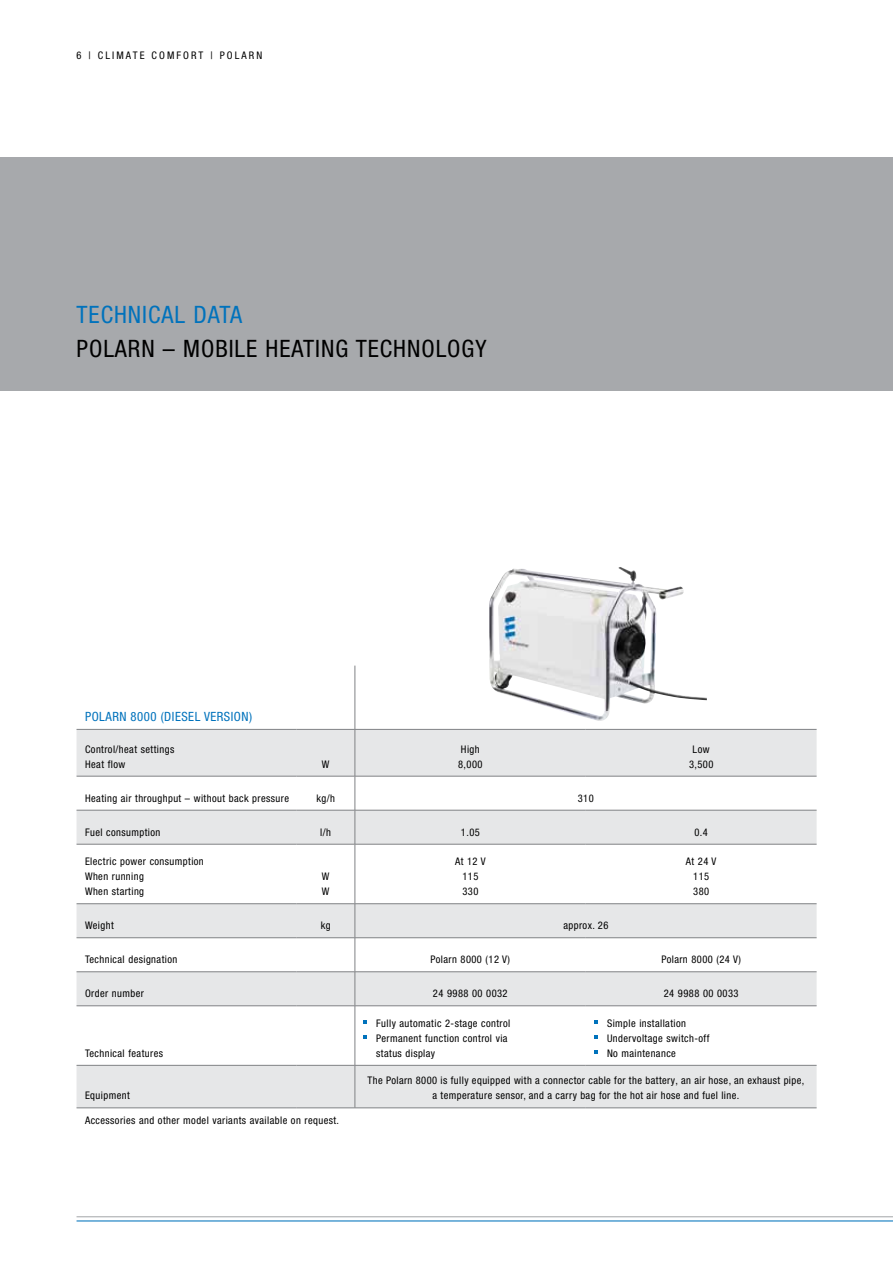
<style>
.page{position:relative;width:893px;height:1263px;background:#fff}
.page>*{position:absolute;margin:0;border:0;box-sizing:border-box;transform-origin:0 0}
.t1{font:condensed 24px "Helvetica Neue LTW1 G";color:#000}
.t2{font:condensed 24px "Helvetica Neue LTW1 G";letter-spacing:.04em;color:#0072bc}
.t3{font:condensed 12.75px "Helvetica Neue LTW1 G";color:#0072bc}
.t4{font:condensed 10.5px/15px "Helvetica Neue LTW1 G";letter-spacing:.04em;color:#000}
.t5{font:condensed 10.5px "Helvetica Neue LTW1 G";letter-spacing:.2em;color:#000}
</style>
<div class="page">
<hr style="left:77px;top:1216px;width:816px;height:1px;background:#a7a9ac">
<hr style="left:77px;top:1220px;width:816px;height:1px;background:#0072bc">
<div style="left:0;top:157px;width:893px;height:234px;background:#a7a9ac"></div>
<svg style="left:77px;top:730px;width:740px;height:377px;fill:#e6e7e8"></svg>
<hr style="left:77px;top:729px;width:220px;height:1px;background:#808285">
<hr style="left:297px;top:729px;width:58px;height:1px;background:#808285">
<hr style="left:355px;top:729px;width:231px;height:1px;background:#808285">
<hr style="left:586px;top:729px;width:231px;height:1px;background:#808285">
<hr style="left:355px;top:729px;width:1px;height:47px;background:#808285">
<hr style="left:297px;top:776px;width:58px;height:1px;background:#808285">
<hr style="left:355px;top:776px;width:231px;height:1px;background:#808285">
<hr style="left:355px;top:776px;width:1px;height:34px;background:#808285">
<hr style="left:586px;top:776px;width:231px;height:1px;background:#808285">
<hr style="left:297px;top:810px;width:58px;height:1px;background:#808285">
<hr style="left:355px;top:810px;width:231px;height:1px;background:#808285">
<hr style="left:355px;top:810px;width:1px;height:34px;background:#808285">
<hr style="left:586px;top:810px;width:231px;height:1px;background:#808285">
<hr style="left:297px;top:844px;width:58px;height:1px;background:#808285">
<hr style="left:355px;top:844px;width:231px;height:1px;background:#808285">
<hr style="left:355px;top:844px;width:1px;height:59px;background:#808285">
<hr style="left:586px;top:844px;width:231px;height:1px;background:#808285">
<hr style="left:355px;top:904px;width:1px;height:33px;background:#808285">
<hr style="left:297px;top:937px;width:58px;height:1px;background:#808285">
<hr style="left:355px;top:937px;width:231px;height:1px;background:#808285">
<hr style="left:355px;top:938px;width:1px;height:33px;background:#808285">
<hr style="left:586px;top:937px;width:231px;height:1px;background:#808285">
<hr style="left:297px;top:971px;width:58px;height:1px;background:#808285">
<hr style="left:355px;top:971px;width:231px;height:1px;background:#808285">
<hr style="left:355px;top:972px;width:1px;height:33px;background:#808285">
<hr style="left:586px;top:971px;width:231px;height:1px;background:#808285">
<hr style="left:297px;top:1005px;width:58px;height:1px;background:#808285">
<hr style="left:355px;top:1005px;width:231px;height:1px;background:#808285">
<hr style="left:355px;top:1006px;width:1px;height:59px;background:#808285">
<hr style="left:586px;top:1005px;width:231px;height:1px;background:#808285">
<hr style="left:297px;top:1065px;width:58px;height:1px;background:#808285">
<hr style="left:355px;top:1065px;width:231px;height:1px;background:#808285">
<hr style="left:355px;top:1065px;width:1px;height:43px;background:#808285">
<hr style="left:586px;top:1065px;width:231px;height:1px;background:#808285">
<hr style="left:77px;top:776px;width:220px;height:1px;background:#808285">
<hr style="left:77px;top:810px;width:220px;height:1px;background:#808285">
<hr style="left:77px;top:844px;width:220px;height:1px;background:#808285">
<hr style="left:77px;top:937px;width:220px;height:1px;background:#808285">
<hr style="left:77px;top:971px;width:220px;height:1px;background:#808285">
<hr style="left:77px;top:1005px;width:220px;height:1px;background:#808285">
<hr style="left:77px;top:1065px;width:220px;height:1px;background:#808285">
<hr style="left:77px;top:1107px;width:220px;height:1px;background:#808285">
<hr style="left:297px;top:1107px;width:58px;height:1px;background:#808285">
<hr style="left:355px;top:1107px;width:231px;height:1px;background:#808285">
<hr style="left:586px;top:1107px;width:231px;height:1px;background:#808285">
<hr style="left:77px;top:903px;width:220px;height:1px;background:#808285">
<hr style="left:297px;top:903px;width:58px;height:1px;background:#808285">
<hr style="left:355px;top:903px;width:231px;height:1px;background:#808285">
<hr style="left:586px;top:903px;width:231px;height:1px;background:#808285">
<hr style="left:355px;top:666px;width:1px;height:63px;background:#808285">
<svg style="left:363px;top:1020px;width:4px;height:3px"></svg>
<svg style="left:363px;top:1035px;width:4px;height:3px"></svg>
<img style="left:489px;top:567px;width:218px;height:154px">
<p class="t5" style="left:77px;top:49px;width:187px">6 | CLIMATE COMFORT | POLARN</p>
<h1 class="t2" style="left:77px;top:300px;width:167px">TECHNICAL DATA</h1>
<h1 class="t1" style="left:77px;top:335px;width:27px">Polarn</h1>
<h1 class="t1" style="left:163px;top:335px;width:34px">– mobile</h1>
<h1 class="t1" style="left:266px;top:335px;width:13px">heatin</h1>
<h1 class="t1" style="left:335px;top:335px;width:35px">g technolo</h1>
<h1 class="t1" style="left:462px;top:335px;width:26px">gy</h1>
<p class="t3" style="left:85px;top:709px;width:8px">polarn</p>
<p class="t3" style="left:131px;top:709px;width:41px">8000 (diesel</p>
<p class="t3" style="left:204px;top:709px;width:8px">version</p>
<p class="t3" style="left:249px;top:709px;width:5px">)</p>
<p class="t4" style="left:85px;top:741px;width:91px">Control/heat settings<br>Heat flow</p>
<p class="t4" style="left:322px;top:756px;width:9px">W</p>
<p class="t4" style="left:458px;top:741px;width:26px">High<br>8,000</p>
<p class="t4" style="left:689px;top:741px;width:26px;text-align:center">Low<br>3,500</p>
<p class="t4" style="left:85px;top:790px;width:205px">Heating air throughput – without back pressure</p>
<p class="t4" style="left:316px;top:790px;width:20px">kg/h</p>
<p class="t4" style="left:578px;top:790px;width:17px">310</p>
<p class="t4" style="left:85px;top:824px;width:77px">Fuel consumption</p>
<p class="t4" style="left:320px;top:824px;width:12px">l/h</p>
<p class="t4" style="left:461px;top:824px;width:20px">1.05</p>
<p class="t4" style="left:694px;top:824px;width:15px">0.4</p>
<p class="t4" style="left:85px;top:854px;width:120px">Electric power consumption<br>When running<br>When starting</p>
<p class="t4" style="left:455px;top:854px;width:32px;text-align:center">At 12 V<br>115<br>330</p>
<p class="t4" style="left:686px;top:854px;width:32px;text-align:center">At 24 V<br>115<br>380</p>
<p class="t4" style="left:322px;top:869px;width:9px">W<br>W</p>
<p class="t4" style="left:85px;top:918px;width:30px">Weight</p>
<p class="t4" style="left:321px;top:918px;width:11px">kg</p>
<p class="t4" style="left:563px;top:918px;width:47px">approx. 26</p>
<p class="t4" style="left:85px;top:952px;width:94px">Technical designation</p>
<p class="t4" style="left:431px;top:952px;width:81px">Polarn 8000 (12 V)</p>
<p class="t4" style="left:661px;top:952px;width:81px">Polarn 8000 (24 V)</p>
<p class="t4" style="left:85px;top:986px;width:60px">Order number</p>
<p class="t4" style="left:433px;top:986px;width:76px">24 9988 00 0032</p>
<p class="t4" style="left:664px;top:986px;width:76px">24 9988 00 0033</p>
<p class="t4" style="left:85px;top:1046px;width:80px">Technical features</p>
<p class="t4" style="left:85px;top:1088px;width:46px">Equipment</p>
<p class="t4" style="left:85px;top:1113px;width:256px">Accessories and other model variants available on request.</p>
<p class="t4" style="left:376px;top:1016px;width:136px">Fully automatic 2-stage control<br>Permanent function control via status display</p>
<p class="t4" style="left:607px;top:1016px;width:104px">Simple installation<br>Undervoltage switch-off<br>No maintenance</p>
<p class="t4" style="left:367px;top:1073px;width:438px;text-align:center">The Polarn 8000 is fully equipped with a connector cable for the battery, an air hose, an exhaust pipe, a temperature sensor, and a carry bag for the hot air hose and fuel line.</p>
</div>
